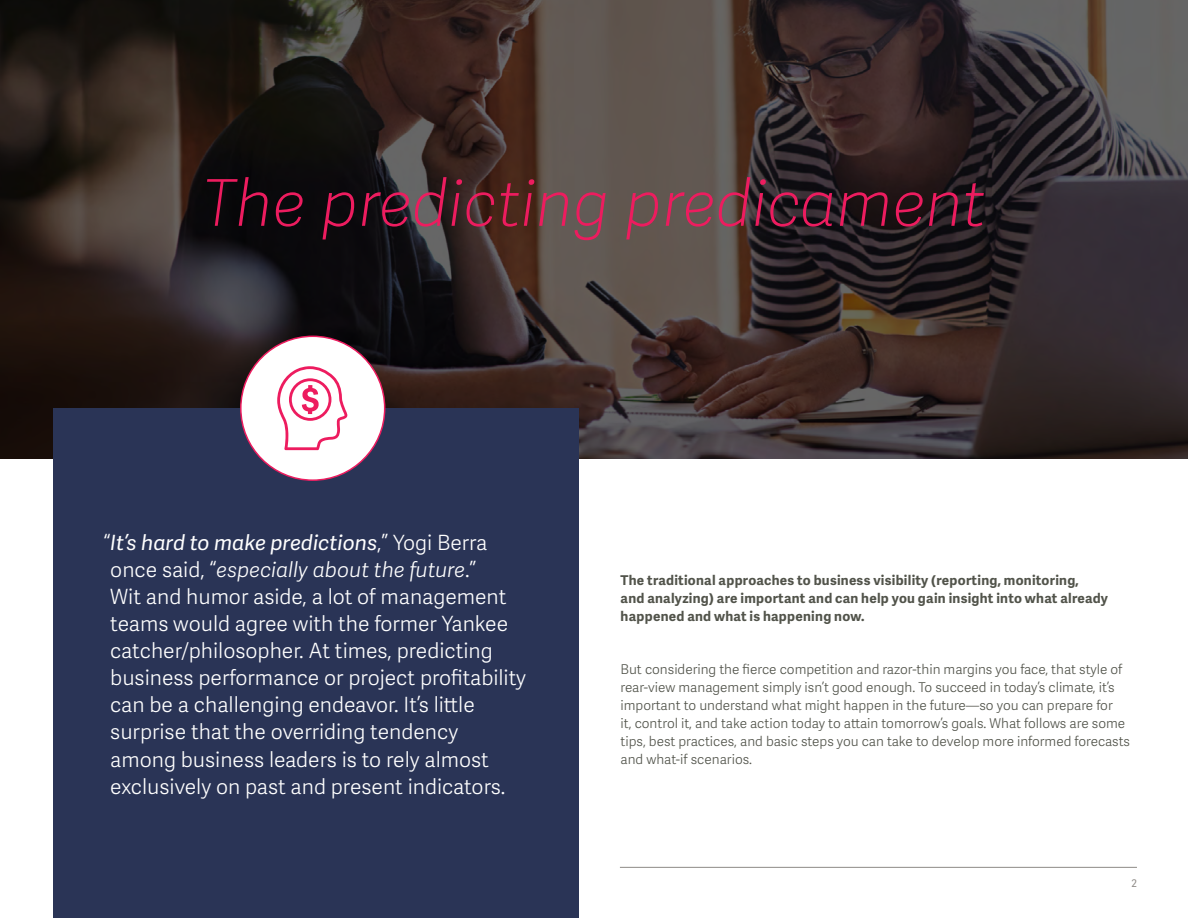
<style>
.page{position:relative;width:1188px;height:918px;background:#fff}
.page>*{position:absolute;margin:0;border:0;box-sizing:border-box;transform-origin:0 0}
.t1{font:italic 64.5px "Adelle Sans SAGE Th";color:#ed1c5f}
.t2{font:21px/27px "Adelle Sans SAGE Lt";color:#fff}
.t3{font:italic 21px "Adelle Sans SAGE";color:#fff}
.t4{font:13.5px/18px "Adelle Sans SAGE Lt";color:#51534a}
.t5{font:700 13.5px/18px "Adelle Sans SAGE";letter-spacing:.02em;color:#51534a}
.t6{font:10.5px "Adelle Sans SAGE";color:#8e8a86}
.s1{font-family:"Adelle Sans SAGE Lt";font-style:normal}
.s2{font-style:italic}
</style>
<div class="page">
<hr style="left:620px;top:867px;width:517px;height:1px;background:#8e8a86">
<svg style="left:0;top:0;width:1188px;height:459px;background:#362c2b"></svg>
<div style="left:53px;top:408px;width:526px;height:510px;background:#2a3456"></div>
<div style="left:241px;top:336px;width:144px;height:144px;background:#fff;border-radius:50%"></div>
<svg style="left:277px;top:366px;width:71px;height:84px"></svg>
<h1 class="t1" style="left:203px;top:156px;width:784px">The predicting predicament</h1>
<h2 class="t3" style="left:104px;top:528px;width:385px"><span class="s1">“</span>It’s hard to make predictions<span class="s1">,” Yogi Berra</span></h2>
<p class="t2" style="left:110px;top:556px;width:417px">once said, “<span class="s2">especially about the future</span>.”<br>Wit and humor aside, a lot of management teams would agree with the former Yankee catcher/philosopher. At times, predicting business performance or project profitability can be a challenging endeavor. It’s little surprise that the overriding tendency among business leaders is to rely almost exclusively on past and present indicators.</p>
<p class="t5" style="left:621px;top:571px;width:489px">The traditional approaches to business visibility (reporting, monitoring,<br>and analyzing) are important and can help you gain insight into what already happened and what is happening now.</p>
<p class="t4" style="left:621px;top:660px;width:511px">But considering the fierce competition and razor-thin margins you face, that style of rear-view management simply isn’t good enough. To succeed in today’s climate, it’s important to understand what might happen in the future—so you can prepare for<br>it, control it, and take action today to attain tomorrow’s goals. What follows are some tips, best practices, and basic steps you can take to develop more informed forecasts and what-if scenarios.</p>
<p class="t6" style="left:1131px;top:875px;width:7px">2</p>
</div>
